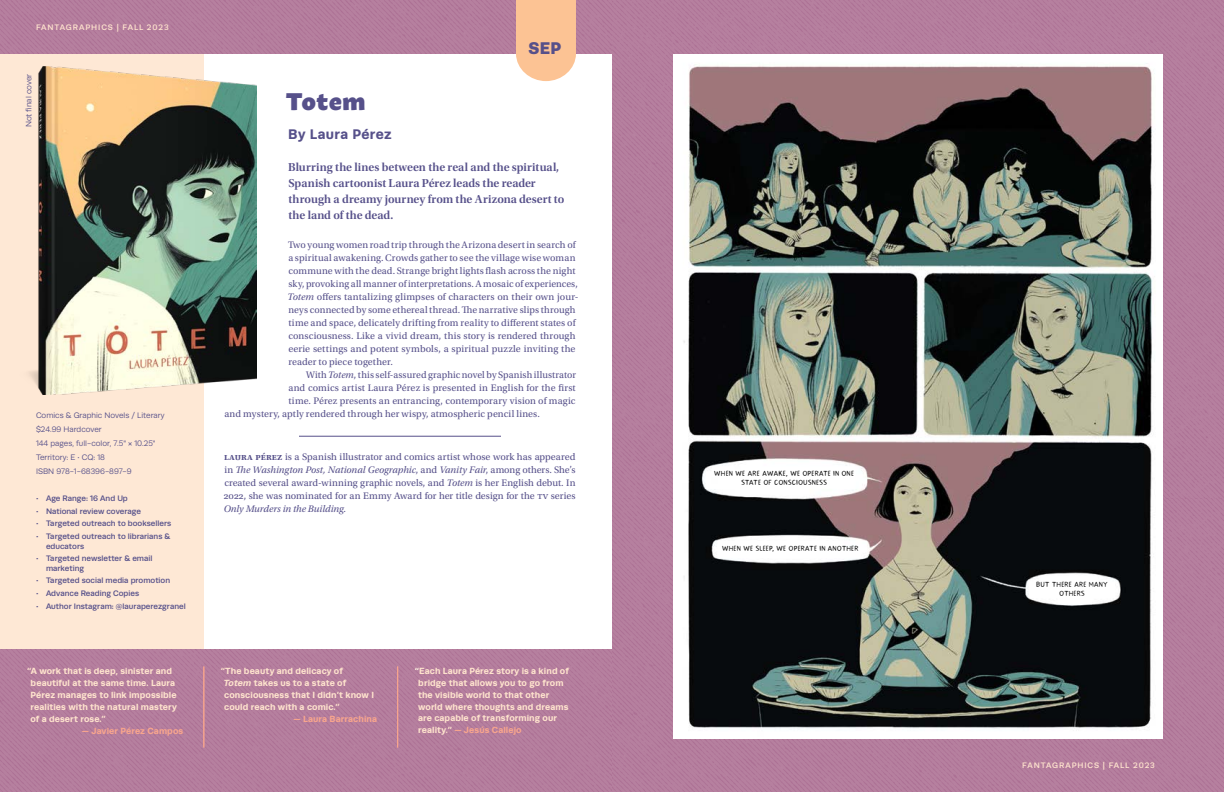
<style>
.page{position:relative;width:1224px;height:792px;background:#fff}
.page>*{position:absolute;margin:0;border:0;box-sizing:border-box;transform-origin:0 0}
.t1{font:900 24px "Macho";letter-spacing:.03em;color:#56508a}
.t2{font:900 17px "Runda";color:#56508a}
.t3{font:700 14px "Runda";letter-spacing:.025em;color:#56508a}
.t4{font:12px/16px "Utopia Std Semibold Subh";color:#56508a}
.t5{font:10px/13px "Utopia Std";letter-spacing:.01em;color:#56508a}
.t6{font:10px/9px "Totem 2";letter-spacing:-.01em;color:#000;text-align:center}
.t7{font:700 9px/12px "Runda";letter-spacing:.01em;color:#fee3cd}
.t8{font:700 9px "Runda";letter-spacing:.01em;color:#f8a58d}
.t9{font:500 8px/9.6px "Runda";color:#56508a}
.t10{font:8px/14px "Runda";color:#56508a}
.t11{font:500 8px "Runda";letter-spacing:.11em;color:#fee3cd}
.s1{font-style:italic}
.s2{font-weight:600}
.s3{color:#fff5e2}
.s4{color:#f8a58d}
</style>
<div class="page">
<div style="left:0;top:48px;width:204px;height:738px;background:#fee8d5"></div>
<img style="left:0;top:0;width:612px;height:54px">
<img style="left:0;top:649px;width:612px;height:143px">
<img style="left:612px;top:0;width:612px;height:792px">
<svg style="left:516px;top:0;width:60px;height:81px;background:#fcc79b"></svg>
<img style="left:29px;top:66px;width:227px;height:328px">
<hr style="left:299px;top:436px;width:202px;height:1px;background:#56508a">
<hr style="left:203px;top:666px;width:1px;height:82px;background:#f8a58d">
<hr style="left:397px;top:666px;width:1px;height:82px;background:#f8a58d">
<img style="left:673px;top:54px;width:490px;height:684px">
<p class="t11" style="left:36px;top:22px;width:134px">FANTAGRAPHICS | FALL 2023</p>
<p class="t10" style="left:22px;top:127px;width:55px;rotate:-90deg">Not final cover</p>
<p class="t10" style="left:36px;top:409px;width:130px">Comics &amp; Graphic Novels / Literary $24.99 Hardcover<br>144 pages, full-color, 7.5" × 10.25"<br>Territory: E • CQ: 18<br>ISBN 978-1-68396-897-9</p>
<p class="t9" style="left:36px;top:494px;width:93px">• Age Range: 16 And Up</p>
<p class="t9" style="left:36px;top:506px;width:107px">• National review coverage</p>
<p class="t9" style="left:36px;top:519px;width:137px">• Targeted outreach to booksellers</p>
<p class="t9" style="left:46px;top:531px;width:126px;text-indent:-10px">• Targeted outreach to librarians &amp; educators</p>
<p class="t9" style="left:46px;top:554px;width:108px;text-indent:-10px">• Targeted newsletter &amp; email marketing</p>
<p class="t9" style="left:36px;top:576px;width:136px">• Targeted social media promotion</p>
<p class="t9" style="left:36px;top:588px;width:105px">• Advance Reading Copies</p>
<p class="t9" style="left:36px;top:601px;width:151px">• Author Instagram: @lauraperezgranel</p>
<p class="t7" style="left:30px;top:664px;width:148px;text-indent:-3px">“A work that is deep, sinister and beautiful at the same time. Laura<br>Pérez manages to link impossible realities with the natural mastery of a desert rose.”</p>
<p class="t8" style="left:82px;top:725px;width:103px">— Javier Pérez Campos</p>
<h2 class="t2" style="left:528px;top:38px;width:34px">SEP</h2>
<h1 class="t1" style="left:286px;top:79px;width:81px">Totem</h1>
<h3 class="t3" style="left:288px;top:126px;width:105px">By Laura Pérez</h3>
<p class="t4" style="left:288px;top:160px;width:278px">Blurring the lines between the real and the spiritual, Spanish cartoonist Laura Pérez leads the reader through a dreamy journey from the Arizona desert to the land of the dead.</p>
<p class="t5" style="left:288px;top:239px;width:292px">Two young women road trip through the Arizona desert in search of a spiritual awakening. Crowds gather to see the village wise woman commune with the dead. Strange bright lights flash across the night sky, provoking all manner of interpretations. A mosaic of experiences, <span class="s1">Totem</span> offers tantalizing glimpses of characters on their own jour&shy;neys connected by some ethereal thread. The narrative slips through time and space, delicately drifting from reality to different states of consciousness. Like a vivid dream, this story is rendered through eerie settings and potent symbols, a spiritual puzzle inviting the reader to piece together.</p>
<p class="t5" style="left:306px;top:369px;width:271px">With <span class="s1">Totem</span>, this self-assured graphic novel by Spanish illustrator</p>
<p class="t5" style="left:288px;top:382px;width:289px">and comics artist Laura Pérez is presented in English for the first</p>
<p class="t5" style="left:288px;top:395px;width:289px">time. Pérez presents an entrancing, contemporary vision of magic</p>
<p class="t5" style="left:224px;top:408px;width:317px">and mystery, aptly rendered through her wispy, atmospheric pencil lines.</p>
<p class="t5" style="left:224px;top:451px;width:353px;text-align:justify"><span class="s2">Laura Pérez</span> is a Spanish illustrator and comics artist whose work has appeared in <span class="s1">The Washington Post, National Geographic</span>, and <span class="s1">Vanity Fair</span>, among others. She’s created several award-winning graphic novels, and <span class="s1">Totem</span> is her English debut. In 2022, she was nominated for an Emmy Award for her title design for the TV series <span class="s1">Only Murders in the Building</span>.</p>
<p class="t7" style="left:224px;top:664px;width:152px;text-indent:-3px">“The beauty and delicacy of<br><span class="s1">Totem</span> takes us to a state of consciousness that I didn’t know I could reach with a comic.”</p>
<p class="t8" style="left:293px;top:713px;width:85px">— Laura Barrachina</p>
<p class="t7" style="left:418px;top:664px;width:152px;text-indent:-3px"><span class="s3">“</span>Each Laura Pérez story is a kind of bridge that allows you to go from the visible world to that other world where thoughts and dreams are capable of transforming our reality.” <span class="s4">— Jesús Callejo</span></p>
<p class="t6" style="left:714px;top:469px;width:142px">WHEN WE ARE AWAKE, WE OPERATE IN ONE<br>STATE OF CONSCIOUSNESS</p>
<p class="t6" style="left:722px;top:544px;width:138px">WHEN WE SLEEP, WE OPERATE IN ANOTHER</p>
<p class="t6" style="left:1036px;top:580px;width:73px">BUT THERE ARE MANY<br>OTHERS</p>
<p class="t11" style="left:1022px;top:761px;width:134px">FANTAGRAPHICS | FALL 2023</p>
</div>
